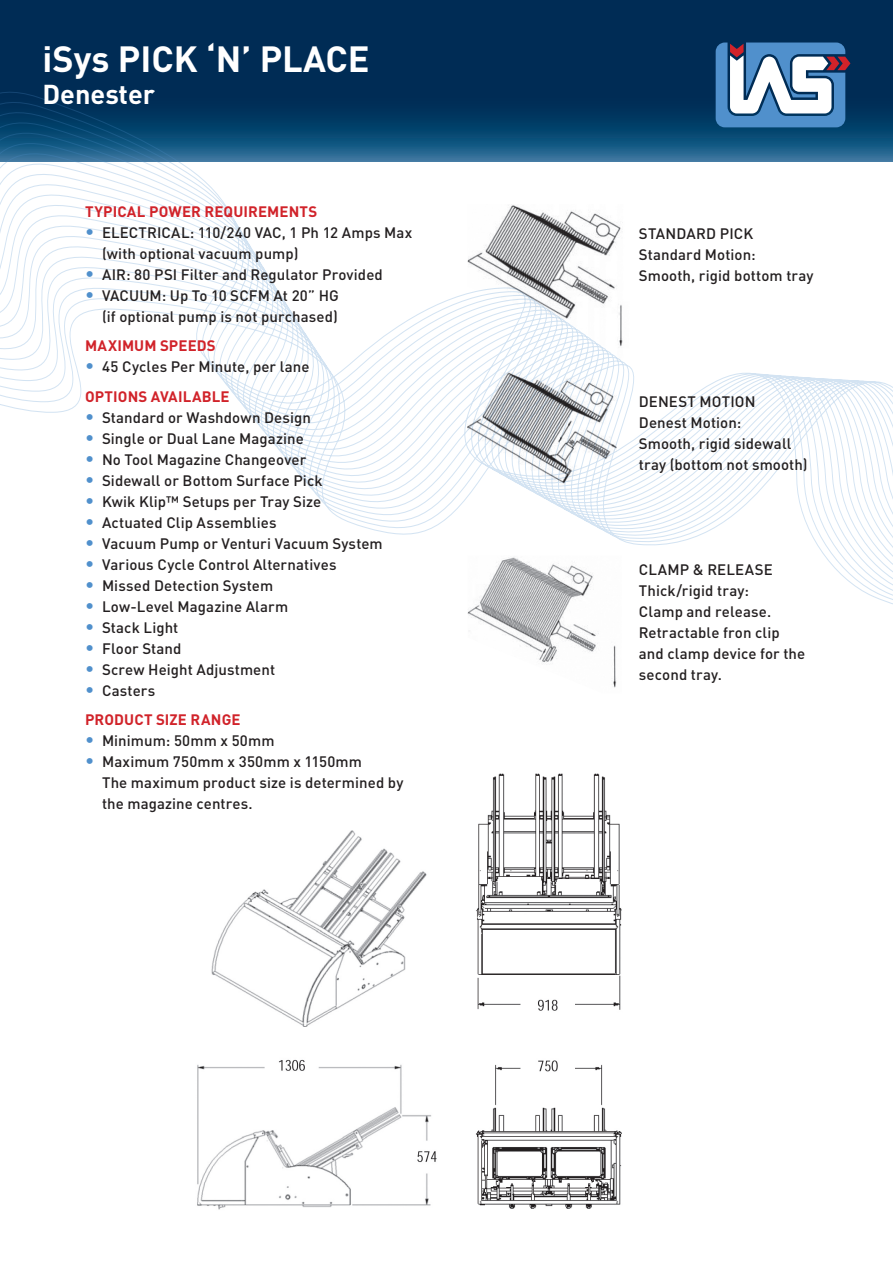
<style>
.page{position:relative;width:893px;height:1263px;background:#fff}
.page>*{position:absolute;margin:0;border:0;box-sizing:border-box;transform-origin:0 0}
.t1{font:700 36px "DIN";color:#fff}
.t2{font:700 27px "DIN";color:#fff}
.t3{font:500 15px/21px "DIN";letter-spacing:.005em;color:#231f20}
.t4{font:700 15px "DIN";letter-spacing:.1em;color:#d1232a}
.t5{font:700 15px "DIN";letter-spacing:.01em;color:#d1232a}
.s1{font-size:18px;color:#5090cc}
.s2{font-weight:700;color:#d1232a}
</style>
<div class="page">
<div style="left:0;top:0;width:893px;height:162px;background:#002c55"></div>
<svg style="left:0;top:42px;width:893px;height:572px"></svg>
<svg style="left:716px;top:43px;width:134px;height:84px"></svg>
<img style="left:468px;top:204px;width:162px;height:155px">
<img style="left:468px;top:372px;width:148px;height:113px">
<img style="left:468px;top:556px;width:154px;height:132px">
<img style="left:211px;top:831px;width:216px;height:195px">
<img style="left:476px;top:773px;width:146px;height:436px">
<img style="left:197px;top:1059px;width:240px;height:151px">
<h1 class="t1" style="left:43px;top:36px;width:329px">ISYS PICK ‘N’ PLACE</h1>
<h2 class="t2" style="left:43px;top:77px;width:114px">DENESTER</h2>
<p class="t4" style="left:85px;top:201px;width:214px">TYPICAL POWER REQUI REMENTS</p>
<p class="t3" style="left:102px;top:221px;width:312px;text-indent:-17px"><span class="s1">•</span> ELECTRICAL: 110/240 VAC, 1 Ph 12 Amps Max (with optional vacuum pump)</p>
<p class="t3" style="left:85px;top:263px;width:299px"><span class="s1">•</span> AIR: 80 PSI Filter and Regulator Provided</p>
<p class="t3" style="left:85px;top:284px;width:255px;text-align:right"><span class="s1">•</span> VACUUM: Up To 10 SCFM At 20” HG (if optional pump is not purchased)</p>
<p class="t5" style="left:85px;top:336px;width:132px">MAXIM UM SPEEDS</p>
<p class="t3" style="left:85px;top:351px;width:226px;line-height:29.5px"><span class="s1">•</span> 45 Cycles Per Minute, per lane<br><span class="s2">OPTIONS AVAILABLE</span></p>
<p class="t3" style="left:85px;top:406px;width:227px"><span class="s1">•</span> Standard or Washdown Design</p>
<p class="t3" style="left:85px;top:427px;width:220px"><span class="s1">•</span> Single or Dual Lane Magazine</p>
<p class="t3" style="left:85px;top:448px;width:223px"><span class="s1">•</span> No Tool Magazine Changeover</p>
<p class="t3" style="left:85px;top:469px;width:239px"><span class="s1">•</span> Sidewall or Bottom Surface Pick</p>
<p class="t3" style="left:85px;top:490px;width:238px"><span class="s1">•</span> Kwik Klip™ Setups per Tray Size</p>
<p class="t3" style="left:85px;top:511px;width:193px"><span class="s1">•</span> Actuated Clip Assemblies</p>
<p class="t3" style="left:85px;top:532px;width:299px"><span class="s1">•</span> Vacuum Pump or Venturi Vacuum System</p>
<p class="t3" style="left:85px;top:553px;width:253px"><span class="s1">•</span> Various Cycle Control Alternatives</p>
<p class="t3" style="left:85px;top:574px;width:190px"><span class="s1">•</span> Missed Detection System</p>
<p class="t3" style="left:85px;top:595px;width:205px"><span class="s1">•</span> Low-Level Magazine Alarm</p>
<p class="t3" style="left:85px;top:616px;width:95px"><span class="s1">•</span> Stack Light</p>
<p class="t3" style="left:85px;top:637px;width:98px"><span class="s1">•</span> Floor Stand</p>
<p class="t3" style="left:85px;top:658px;width:192px"><span class="s1">•</span> Screw Height Adjustment</p>
<p class="t3" style="left:85px;top:675px;width:72px;line-height:29.5px"><span class="s1">•</span> Casters<br><span class="s2">PRODUCT</span></p>
<p class="t5" style="left:156px;top:710px;width:86px">SIZE RANGE</p>
<p class="t3" style="left:85px;top:730px;width:191px"><span class="s1">•</span> Minimum: 50mm x 50mm</p>
<p class="t3" style="left:102px;top:751px;width:303px;text-indent:-17px"><span class="s1">•</span> Maximum 750mm x 350mm x 1150mm<br>The maximum product size is determined by the magazine centres.</p>
<p class="t3" style="left:639px;top:223px;width:176px">STANDARD PICK<br>Standard Motion:<br>Smooth, rigid bottom tray</p>
<p class="t3" style="left:639px;top:391px;width:170px">DENEST MOTION<br>Denest Motion:<br>Smooth, rigid sidewall tray (bottom not smooth)</p>
<p class="t3" style="left:639px;top:559px;width:168px">CLAMP &amp; RELEASE<br>Thick/rigid tray:<br>Clamp and release.<br>Retractable fron clip and clamp device for the second tray.</p>
</div>
